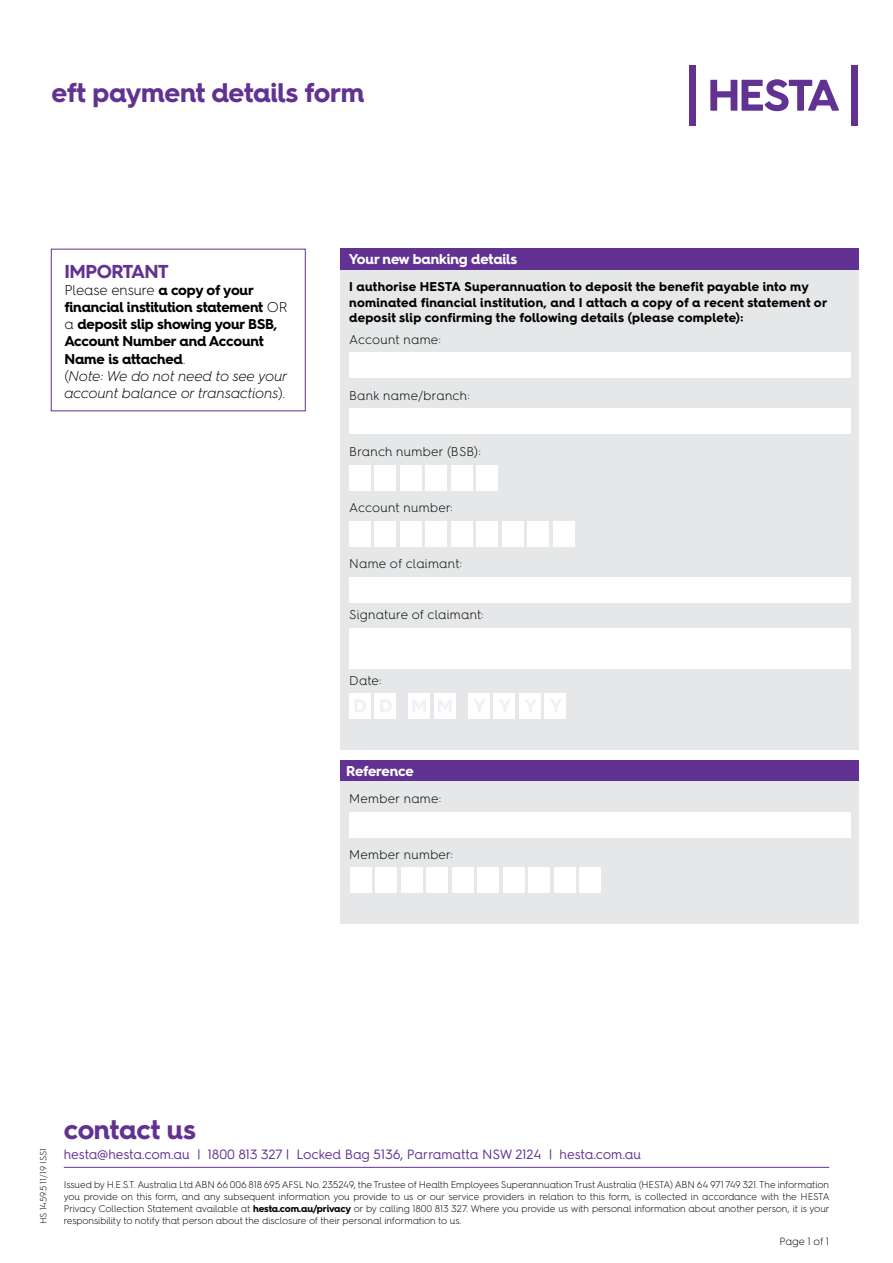
<style>
.page{position:relative;width:893px;height:1263px;background:#fff}
.page>*{position:absolute;margin:0;border:0;box-sizing:border-box;transform-origin:0 0}
.t1{font:700 27px "Hurme Geometric Sans 4";letter-spacing:-.01em;color:#623293}
.t2{font:700 18.75px "Hurme Geometric Sans 4";letter-spacing:-.025em;color:#623293}
.t3{font:700 14.25px/17.1px "Hurme Geometric Sans 4";letter-spacing:-.01em;color:#000}
.t4{font:700 14.25px "Hurme Geometric Sans 4";letter-spacing:-.015em;color:#fff}
.t5{font:13.5px "Hurme Geometric Sans 4";letter-spacing:-.01em;color:#623293}
.t6{font:700 12.75px/15.3px "Hurme Geometric Sans 4";letter-spacing:.015em;color:#000}
.t7{font:300 12.75px "Hurme Geometric Sans 4";letter-spacing:.015em;color:#000}
.t8{font:300 10.5px "Hurme Geometric Sans 4";letter-spacing:-.02em;color:#000}
.t9{font:300 9.75px/12px "Hurme Geometric Sans 4";letter-spacing:-.01em;color:#000;text-align:justify}
.t10{font:300 9px "Hurme Geometric Sans 4";color:#000}
.s1{font-weight:300}
.s2{font-weight:300;font-style:italic}
.s3{font-weight:700}
</style>
<div class="page">
<div style="left:51px;top:249px;width:255px;height:162px;border:1px solid #623293"></div>
<hr style="left:64px;top:1167px;width:765px;height:1px;background:#623293">
<div style="left:341px;top:249px;width:518px;height:21px;background:#623293"></div>
<div style="left:341px;top:760px;width:518px;height:21px;background:#623293"></div>
<div style="left:341px;top:270px;width:518px;height:479px;background:#e6e7e8"></div>
<div style="left:349px;top:352px;width:501px;height:26px;background:#fff"></div>
<div style="left:349px;top:409px;width:501px;height:25px;background:#fff"></div>
<div style="left:375px;top:465px;width:21px;height:25px;background:#fff"></div>
<div style="left:477px;top:465px;width:21px;height:25px;background:#fff"></div>
<div style="left:349px;top:465px;width:21px;height:25px;background:#fff"></div>
<div style="left:451px;top:465px;width:21px;height:25px;background:#fff"></div>
<div style="left:400px;top:465px;width:21px;height:25px;background:#fff"></div>
<div style="left:426px;top:465px;width:21px;height:25px;background:#fff"></div>
<div style="left:375px;top:521px;width:21px;height:25px;background:#fff"></div>
<div style="left:477px;top:521px;width:21px;height:25px;background:#fff"></div>
<div style="left:349px;top:521px;width:21px;height:25px;background:#fff"></div>
<div style="left:451px;top:521px;width:21px;height:25px;background:#fff"></div>
<div style="left:553px;top:521px;width:22px;height:25px;background:#fff"></div>
<div style="left:400px;top:521px;width:21px;height:25px;background:#fff"></div>
<div style="left:502px;top:521px;width:22px;height:25px;background:#fff"></div>
<div style="left:426px;top:521px;width:21px;height:25px;background:#fff"></div>
<div style="left:528px;top:521px;width:21px;height:25px;background:#fff"></div>
<div style="left:349px;top:577px;width:501px;height:25px;background:#fff"></div>
<div style="left:349px;top:628px;width:501px;height:40px;background:#fff"></div>
<div style="left:349px;top:693px;width:21px;height:26px;background:#fff"></div>
<div style="left:375px;top:693px;width:21px;height:26px;background:#fff"></div>
<div style="left:409px;top:693px;width:21px;height:26px;background:#fff"></div>
<div style="left:434px;top:693px;width:21px;height:26px;background:#fff"></div>
<div style="left:468px;top:693px;width:22px;height:26px;background:#fff"></div>
<div style="left:494px;top:693px;width:21px;height:26px;background:#fff"></div>
<div style="left:519px;top:693px;width:22px;height:26px;background:#fff"></div>
<div style="left:545px;top:693px;width:21px;height:26px;background:#fff"></div>
<div style="left:341px;top:781px;width:518px;height:142px;background:#e6e7e8"></div>
<div style="left:349px;top:812px;width:501px;height:25px;background:#fff"></div>
<div style="left:375px;top:867px;width:22px;height:26px;background:#fff"></div>
<div style="left:477px;top:867px;width:22px;height:26px;background:#fff"></div>
<div style="left:350px;top:867px;width:21px;height:26px;background:#fff"></div>
<div style="left:452px;top:867px;width:21px;height:26px;background:#fff"></div>
<div style="left:554px;top:867px;width:21px;height:26px;background:#fff"></div>
<div style="left:580px;top:867px;width:21px;height:26px;background:#fff"></div>
<div style="left:401px;top:867px;width:21px;height:26px;background:#fff"></div>
<div style="left:503px;top:867px;width:21px;height:26px;background:#fff"></div>
<div style="left:426px;top:867px;width:22px;height:26px;background:#fff"></div>
<div style="left:528px;top:867px;width:22px;height:26px;background:#fff"></div>
<div style="left:689px;top:65px;width:7px;height:60px;background:#623293"></div>
<div style="left:851px;top:65px;width:7px;height:60px;background:#623293"></div>
<svg style="left:710px;top:79px;width:129px;height:32px"></svg>
<h1 class="t1" style="left:51px;top:73px;width:315px">eft payment details form</h1>
<h2 class="t2" style="left:64px;top:258px;width:106px">IMPORTANT</h2>
<h3 class="t3" style="left:64px;top:281px;width:225px"><span class="s1">Please ensure</span> a copy of your financial institution statement <span class="s1">OR a</span> deposit slip showing your BSB,<br>Account Number and Account<br>Name is attached<span class="s1">.<br>(</span><span class="s2">Note: We do not need to see your account balance or transactions</span><span class="s1">).</span></h3>
<h3 class="t4" style="left:349px;top:249px;width:170px">Your new banking details</h3>
<h3 class="t6" style="left:349px;top:279px;width:480px">I authorise HESTA Superannuation to deposit the benefit payable into my nominated financial institution, and I attach a copy of a recent statement or deposit slip confirming the following details (please complete):</h3>
<h3 class="t7" style="left:349px;top:330px;width:93px">Account name:</h3>
<h3 class="t7" style="left:349px;top:387px;width:122px">Bank name/branch:</h3>
<h3 class="t7" style="left:349px;top:443px;width:133px">Branch number (BSB):</h3>
<h3 class="t7" style="left:349px;top:499px;width:105px">Account number:</h3>
<h3 class="t7" style="left:349px;top:555px;width:114px">Name of claimant:</h3>
<h3 class="t7" style="left:349px;top:605px;width:136px">Signature of claimant:</h3>
<h3 class="t7" style="left:349px;top:671px;width:34px">Date:</h3>
<h3 class="t4" style="left:346px;top:761px;width:69px">Reference</h3>
<h3 class="t7" style="left:349px;top:790px;width:94px">Member name:</h3>
<h3 class="t7" style="left:349px;top:846px;width:105px">Member number:</h3>
<p class="t10" style="left:37px;top:1224px;width:78px;rotate:-90deg">HS 1459.5 11/19 ISS1</p>
<h1 class="t1" style="left:64px;top:1110px;width:134px">contact us</h1>
<h3 class="t5" style="left:64px;top:1144px;width:579px">hesta@hesta.com.au | 1800 813 327 | Locked Bag 5136, Parramatta NSW 2124 | hesta.com.au</h3>
<p class="t9" style="left:64px;top:1179px;width:767px">Issued by H.E.S.T. Australia Ltd ABN 66 006 818 695 AFSL No. 235249, the Trustee of Health Employees Superannuation Trust Australia (HESTA) ABN 64 971 749 321. The information you provide on this form, and any subsequent information you provide to us or our service providers in relation to this form, is collected in accordance with the HESTA Privacy Collection Statement available at <span class="s3">hesta.com.au/privacy</span> or by calling 1800 813 327. Where you provide us with personal information about another person, it is your</p>
<p class="t9" style="left:64px;top:1215px;width:399px">responsibility to notify that person about the disclosure of their personal information to us.</p>
<p class="t8" style="left:779px;top:1234px;width:51px">Page 1 of 1</p>
</div>
